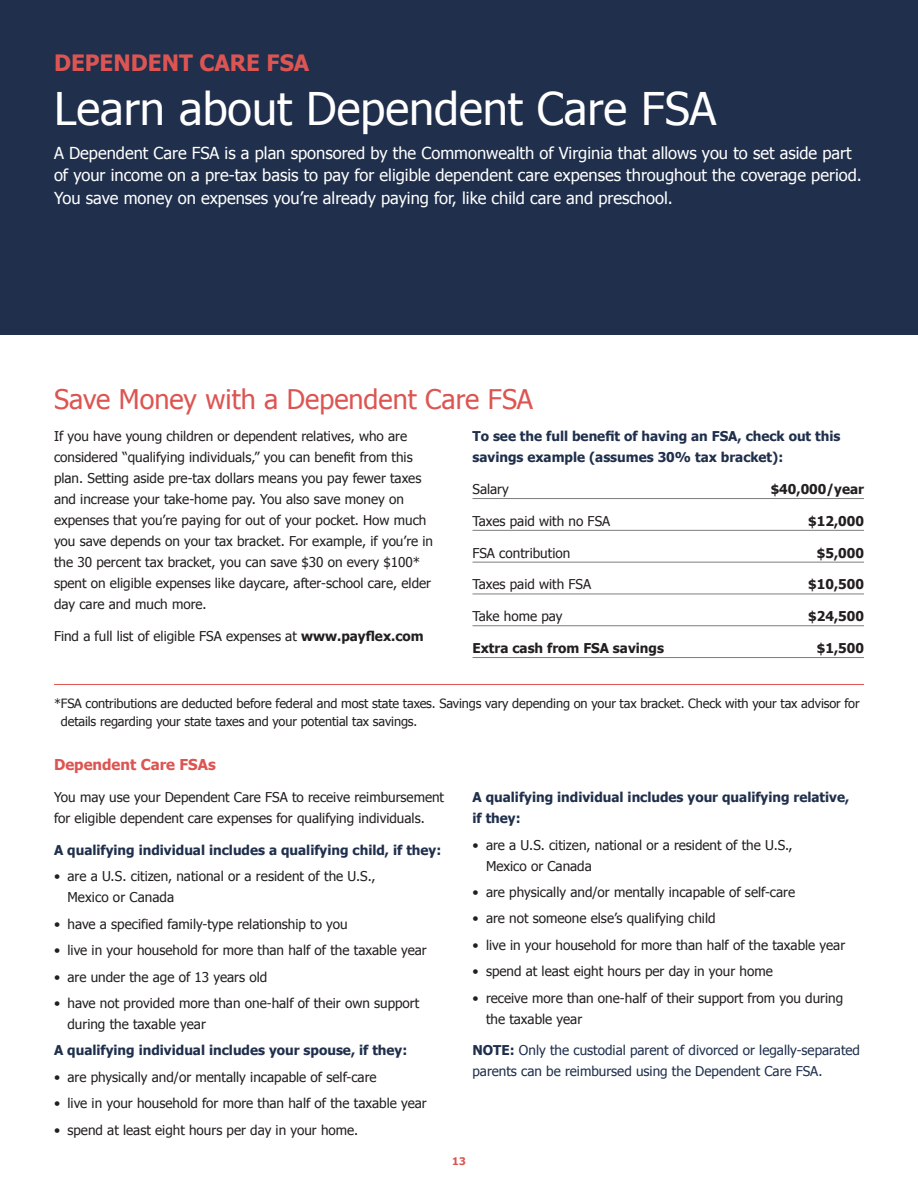
<style>
.page{position:relative;width:918px;height:1188px;background:#fff}
.page>*{position:absolute;margin:0;border:0;box-sizing:border-box;transform-origin:0 0}
.Interior_Headline{font:45px "Tahoma";color:#fff}
.Interior_Subhead{font:27px "Tahoma";color:#dc5552}
.Cover_Subhead{font:700 22.5px "Tahoma";color:#dc5552}
.Intro_Body_Copy{font:16.5px/22.5px "Tahoma";color:#fff}
.Body_Headline{font:700 15px "Tahoma";color:#dc5552}
.Body{font:13.5px/21px "Tahoma";color:#231f20}
.Body_subhead{font:700 13.5px/21px "Tahoma";color:#1f2f4c}
.Body-2{font:13.5px/21px "Tahoma";color:#1f2f4c}
.Body-3{font:700 13.5px/21px "Tahoma";color:#1f2f4c}
.Body-4{font:700 13.5px "Tahoma";color:#231f20}
.Footnote{font:12.75px/18px "Tahoma";letter-spacing:-.01em;color:#231f20}
.t1{font:700 10.5px "Tahoma";color:#dc5552}
.s1{font-weight:700}
</style>
<div class="page">
<div style="left:0;top:0;width:918px;height:335px;background:#1f2f4c"></div>
<hr style="left:472px;top:498px;width:392px;height:1px;background:#7d7e7c">
<hr style="left:472px;top:530px;width:392px;height:1px;background:#7d7e7c">
<hr style="left:472px;top:562px;width:392px;height:1px;background:#7d7e7c">
<hr style="left:472px;top:594px;width:392px;height:1px;background:#7d7e7c">
<hr style="left:472px;top:625px;width:392px;height:1px;background:#7d7e7c">
<hr style="left:472px;top:657px;width:392px;height:1px;background:#7d7e7c">
<hr style="left:54px;top:684px;width:810px;height:1px;background:#dc5552">
<p class="Cover_Subhead" style="left:54px;top:47px;width:257px">DEPENDENT CARE FSA</p>
<p class="Interior_Headline" style="left:54px;top:79px;width:664px">Learn about Dependent Care FSA</p>
<p class="Intro_Body_Copy" style="left:54px;top:141px;width:809px">A Dependent Care FSA is a plan sponsored by the Commonwealth of Virginia that allows you to set aside part of your income on a pre-tax basis to pay for eligible dependent care expenses throughout the coverage period.<br>You save money on expenses you’re already paying for, like child care and preschool.</p>
<p class="Interior_Subhead" style="left:54px;top:382px;width:481px">Save Money with a Dependent Care FSA</p>
<p class="Body" style="left:54px;top:425px;width:381px">If you have young children or dependent relatives, who are considered “qualifying individuals,” you can benefit from this plan. Setting aside pre-tax dollars means you pay fewer taxes and increase your take-home pay. You also save money on expenses that you’re paying for out of your pocket. How much you save depends on your tax bracket. For example, if you’re in the 30 percent tax bracket, you can save $30 on every $100* spent on eligible expenses like daycare, after-school care, elder day care and much more.</p>
<p class="Body" style="left:54px;top:625px;width:371px">Find a full list of eligible FSA expenses at <span class="s1">www.payflex.com</span></p>
<p class="Body-3" style="left:472px;top:425px;width:370px">To see the full benefit of having an FSA, check out this savings example (assumes 30% tax bracket):</p>
<p class="Body" style="left:472px;top:478px;width:38px">Salary</p>
<p class="Body-4" style="left:771px;top:480px;width:95px">$40,000/year</p>
<p class="Body" style="left:472px;top:510px;width:139px">Taxes paid with no FSA</p>
<p class="Body-4" style="left:808px;top:511px;width:57px">$12,000</p>
<p class="Body" style="left:472px;top:542px;width:99px">FSA contribution</p>
<p class="Body-4" style="left:817px;top:543px;width:49px">$5,000</p>
<p class="Body" style="left:472px;top:573px;width:120px">Taxes paid with FSA</p>
<p class="Body-4" style="left:808px;top:575px;width:57px">$10,500</p>
<p class="Body" style="left:472px;top:605px;width:92px">Take home pay</p>
<p class="Body-4" style="left:808px;top:607px;width:57px">$24,500</p>
<p class="Body-4" style="left:472px;top:639px;width:193px">Extra cash from FSA savings</p>
<p class="Body-4" style="left:817px;top:639px;width:49px">$1,500</p>
<p class="Footnote" style="left:61px;top:694px;width:800px;text-indent:-7px">*FSA contributions are deducted before federal and most state taxes. Savings vary depending on your tax bracket. Check with your tax advisor for details regarding your state taxes and your potential tax savings.</p>
<p class="Body_Headline" style="left:54px;top:754px;width:163px">Dependent Care FSAs</p>
<p class="Body" style="left:54px;top:786px;width:392px">You may use your Dependent Care FSA to receive reimbursement for eligible dependent care expenses for qualifying individuals.</p>
<p class="Body_subhead" style="left:54px;top:839px;width:389px">A qualifying individual includes a qualifying child, if they:</p>
<p class="Body" style="left:68px;top:865px;width:310px;text-indent:-14px">• are a U.S. citizen, national or a resident of the U.S.,<br>Mexico or Canada</p>
<p class="Body" style="left:54px;top:913px;width:295px">• have a specified family-type relationship to you</p>
<p class="Body" style="left:54px;top:939px;width:374px">• live in your household for more than half of the taxable year</p>
<p class="Body" style="left:54px;top:966px;width:215px">• are under the age of 13 years old</p>
<p class="Body" style="left:68px;top:992px;width:353px;text-indent:-14px">• have not provided more than one-half of their own support during the taxable year</p>
<p class="Body_subhead" style="left:54px;top:1039px;width:355px">A qualifying individual includes your spouse, if they:</p>
<p class="Body" style="left:54px;top:1066px;width:324px">• are physically and/or mentally incapable of self-care</p>
<p class="Body" style="left:54px;top:1092px;width:374px">• live in your household for more than half of the taxable year</p>
<p class="Body" style="left:54px;top:1119px;width:306px">• spend at least eight hours per day in your home.</p>
<p class="Body_subhead" style="left:472px;top:786px;width:378px">A qualifying individual includes your qualifying relative, if they:</p>
<p class="Body" style="left:486px;top:834px;width:308px;text-indent:-14px">• are a U.S. citizen, national or a resident of the U.S.,<br>Mexico or Canada</p>
<p class="Body" style="left:472px;top:881px;width:324px">• are physically and/or mentally incapable of self-care</p>
<p class="Body" style="left:472px;top:907px;width:245px">• are not someone else’s qualifying child</p>
<p class="Body" style="left:472px;top:934px;width:374px">• live in your household for more than half of the taxable year</p>
<p class="Body" style="left:472px;top:960px;width:302px">• spend at least eight hours per day in your home</p>
<p class="Body" style="left:486px;top:987px;width:359px;text-indent:-14px">• receive more than one-half of their support from you during the taxable year</p>
<p class="Body-2" style="left:472px;top:1039px;width:389px"><span class="s1">NOTE:</span> Only the custodial parent of divorced or legally-separated parents can be reimbursed using the Dependent Care FSA.</p>
<p class="t1" style="left:452px;top:1154px;width:15px">13</p>
</div>
